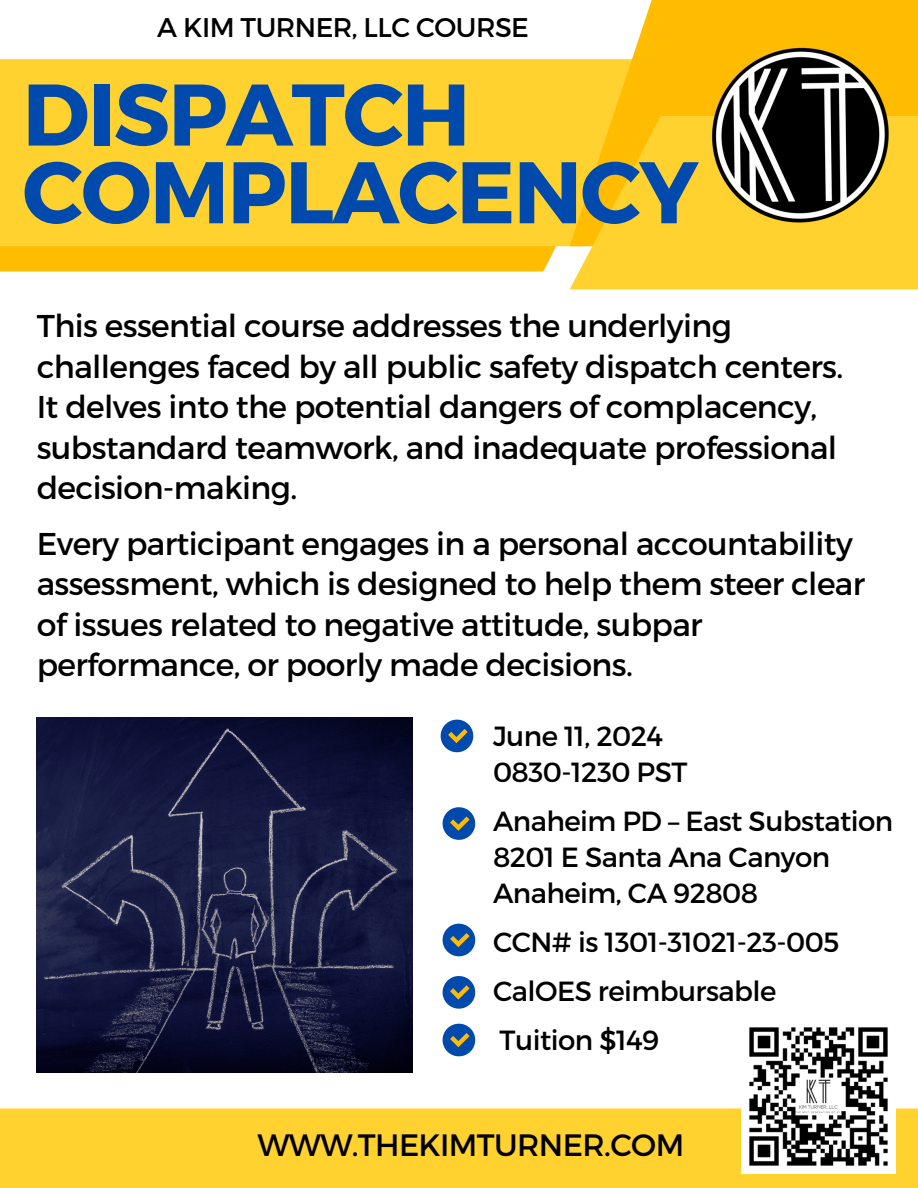
<style>
.page{position:relative;width:918px;height:1188px;background:#fff}
.page>*{position:absolute;margin:0;border:0;box-sizing:border-box;transform-origin:0 0}
.t1{font:700 87.15px/77.7px "Montserrat";letter-spacing:-.02em;color:#004aad}
.t2{font:31.5px/40.5px "Montserrat";letter-spacing:-.02em;color:#000}
.t3{font:30.9px "Montserrat";letter-spacing:-.02em;color:#000}
.t4{font:27.75px "Montserrat";letter-spacing:-.02em;color:#000}
.t5{font:27px "Montserrat";letter-spacing:-.02em;color:#000}
</style>
<div class="page">
<svg style="left:0;top:246px;width:570px;height:26px;fill:#ffbc00"></svg>
<div style="left:0;top:59px;width:570px;height:187px;background:#ffd22f"></div>
<svg style="left:570px;top:0;width:348px;height:116px;fill:#ffbc00"></svg>
<div style="left:570px;top:116px;width:348px;height:173px;background:#ffd22f"></div>
<div style="left:0;top:1108px;width:918px;height:80px;background:#ffd22f"></div>
<svg style="left:441px;top:720px;width:32px;height:32px"></svg>
<img style="left:708px;top:42px;width:186px;height:181px">
<svg style="left:443px;top:807px;width:32px;height:33px"></svg>
<svg style="left:443px;top:924px;width:32px;height:32px"></svg>
<img style="left:37px;top:718px;width:375px;height:354px">
<img style="left:741px;top:1027px;width:154px;height:147px">
<svg style="left:443px;top:1024px;width:32px;height:32px"></svg>
<svg style="left:443px;top:976px;width:32px;height:33px"></svg>
<p class="t5" style="left:157px;top:10px;width:373px">A KIM TURNER, LLC COURSE</p>
<p class="t1" style="left:23px;top:71px;width:677px">DISPATCH<br>COMPLACENCY</p>
<p class="t2" style="left:37px;top:304px;width:808px">This essential course addresses the underlying challenges faced by all public safety dispatch centers.<br>It delves into the potential dangers of complacency, substandard teamwork, and inadequate professional decision-making.</p>
<p class="t2" style="left:37px;top:522px;width:830px">Every participant engages in a personal accountability assessment, which is designed to help them steer clear of issues related to negative attitude, subpar performance, or poorly made decisions.</p>
<p class="t4" style="left:493px;top:718px;width:172px">June 11, 2024</p>
<p class="t4" style="left:493px;top:754px;width:196px">0830-1230 PST</p>
<p class="t4" style="left:493px;top:803px;width:402px">Anaheim PD – East Substation</p>
<p class="t4" style="left:493px;top:839px;width:339px">8201 E Santa Ana Canyon</p>
<p class="t4" style="left:493px;top:875px;width:267px">Anaheim, CA 92808</p>
<p class="t4" style="left:493px;top:924px;width:348px">CCN# is 1301-31021-23-005</p>
<p class="t4" style="left:493px;top:973px;width:285px">CalOES reimbursable</p>
<p class="t4" style="left:500px;top:1022px;width:161px">Tuition $149</p>
<p class="t3" style="left:258px;top:1125px;width:428px">WWW.THEKIMTURNER.COM</p>
</div>
